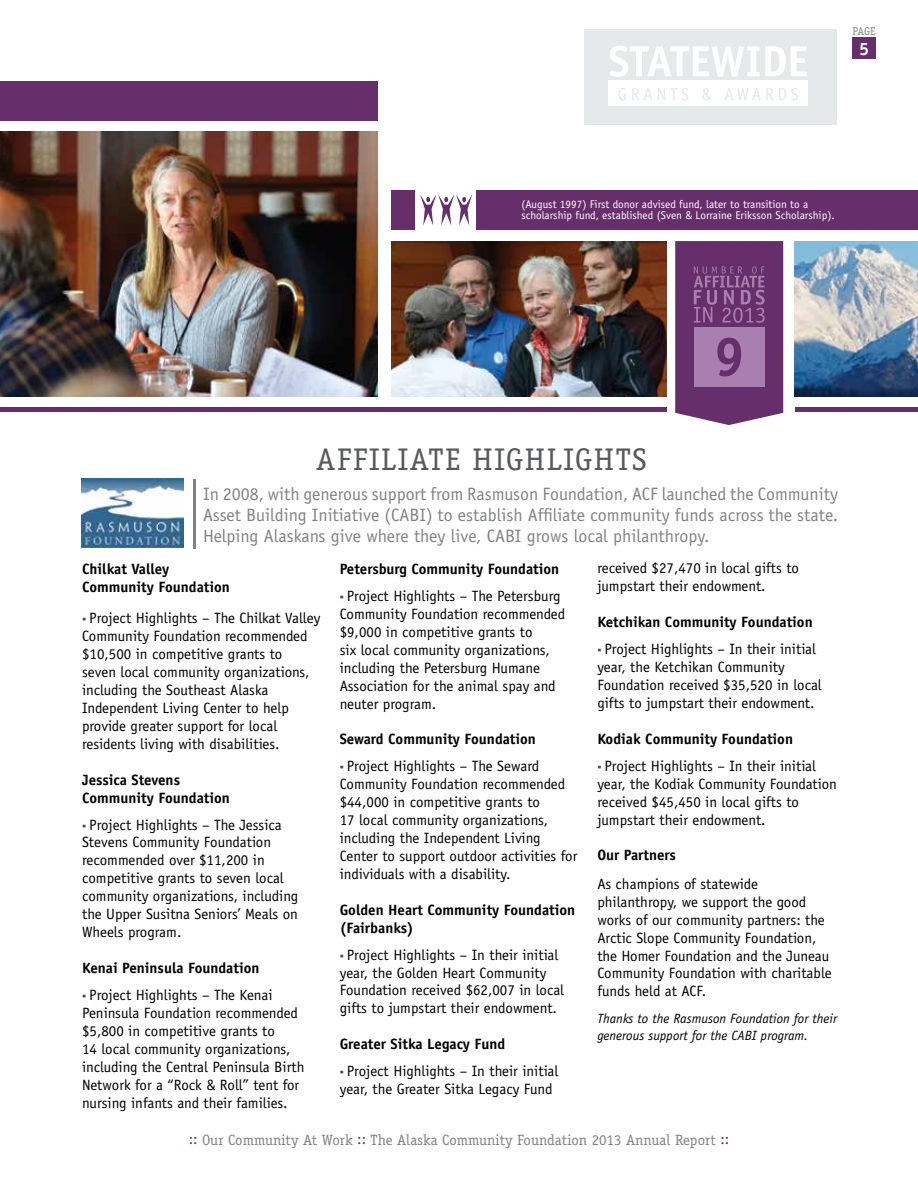
<style>
.page{position:relative;width:918px;height:1188px;background:#fff}
.page>*{position:absolute;margin:0;border:0;box-sizing:border-box;transform-origin:0 0}
.t1{font:31.35px "Officina Serif";letter-spacing:.05em;color:#58595b}
.t2{font:18px/21px "Officina Sans";color:#808285;text-align:justify}
.t3{font:700 18px "Officina Sans";color:#fff}
.t4{font:15px/18px "Officina Sans";color:#000}
.t5{font:700 15px/18px "Officina Sans";color:#000}
.t6{font:15px "Officina Serif";color:#808285}
.t7{font:italic 13.5px/16.5px "Officina Sans";color:#000}
.t8{font:11.25px/11.2px "Officina Sans";color:#fff}
.t9{font:11.25px "Officina Serif";color:#858689}
.s1{font-family:"Georgia";font-size:12px;color:#662e6b}
.s2{color:#662e6b}
</style>
<div class="page">
<div style="left:852px;top:38px;width:24px;height:21px;background:#662e6b"></div>
<div style="left:0;top:407px;width:667px;height:5px;background:#662e6b"></div>
<div style="left:796px;top:407px;width:122px;height:5px;background:#662e6b"></div>
<img style="left:794px;top:241px;width:124px;height:155px">
<img style="left:392px;top:241px;width:275px;height:155px">
<div style="left:0;top:81px;width:378px;height:40px;background:#662e6b"></div>
<div style="left:392px;top:190px;width:23px;height:40px;background:#662e6b"></div>
<div style="left:476px;top:190px;width:442px;height:40px;background:#662e6b"></div>
<img style="left:0;top:132px;width:378px;height:264px">
<svg style="left:420px;top:194px;width:52px;height:31px"></svg>
<svg style="left:675px;top:241px;width:108px;height:184px;background:#7c4a82"></svg>
<img style="left:81px;top:478px;width:102px;height:69px">
<hr style="left:193px;top:479px;width:3px;height:69px;background:#808285">
<div style="left:584px;top:29px;width:252px;height:96px;background:#e7e8e9"></div>
<div style="left:609px;top:80px;width:199px;height:26px;background:#fff"></div>
<svg style="left:610px;top:46px;width:197px;height:31px"></svg>
<svg style="left:619px;top:88px;width:179px;height:12px"></svg>
<p class="t9" style="left:852px;top:25px;width:25px">PAGE</p>
<p class="t3" style="left:859px;top:38px;width:11px">5</p>
<p class="t8" style="left:521px;top:199px;width:315px">(August 1997) First donor advised fund, later to transition to a scholarship fund, established (Sven &amp; Lorraine Eriksson Scholarship).</p>
<h1 class="t1" style="left:316px;top:441px;width:332px">AFFILIATE HIGHLIGHTS</h1>
<p class="t2" style="left:203px;top:484px;width:637px">In 2008, with generous support from Rasmuson Foundation, ACF launched the Community Asset Building Initiative (CABI) to establish Affiliate community funds across the state.<br>Helping Alaskans give where they live, CABI grows local philanthropy.</p>
<p class="t5" style="left:82px;top:560px;width:149px">Chilkat Valley<br>Community Foundation</p>
<p class="t4" style="left:82px;top:609px;width:240px"><span class="s1">▪</span> Project Highlights – The Chilkat Valley Community Foundation recommended $10,500 in competitive grants to<br>seven local community organizations, including the Southeast Alaska Independent Living Center to help provide greater support for local residents living with disabilities.</p>
<p class="t5" style="left:82px;top:770px;width:149px">Jessica Stevens<br>Community Foundation</p>
<p class="t4" style="left:82px;top:816px;width:218px"><span class="s1">▪</span> Project Highlights – The Jessica<br>Stevens Community Foundation recommended over $11,200 in competitive grants to seven local community organizations, including the Upper Susitna Seniors’ Meals on<br>Wheels program.</p>
<p class="t5" style="left:82px;top:959px;width:179px">Kenai Peninsula Foundation</p>
<p class="t4" style="left:82px;top:986px;width:224px"><span class="s1">▪</span> Project Highlights – The Kenai Peninsula Foundation recommended $5,800 in competitive grants to<br>14 local community organizations, including the Central Peninsula Birth Network for a “Rock &amp; Roll” tent for nursing infants and their families.</p>
<p class="t5" style="left:340px;top:560px;width:221px">Petersburg Community Foundation</p>
<p class="t4" style="left:340px;top:587px;width:227px"><span class="s1">▪</span> Project Highlights – The Petersburg<br>Community Foundation recommended $9,000 in competitive grants to<br>six local community organizations, including the Petersburg Humane<br>Association for the animal spay and neuter program.</p>
<p class="t5" style="left:340px;top:730px;width:198px">Seward Community Foundation</p>
<p class="t4" style="left:340px;top:757px;width:239px"><span class="s1">▪</span> Project Highlights – The Seward Community Foundation recommended $44,000 in competitive grants to<br>17 local community organizations, including the Independent Living Center to support outdoor activities for individuals with a disability.</p>
<p class="t5" style="left:340px;top:900px;width:237px">Golden Heart Community Foundation (Fairbanks)</p>
<p class="t4" style="left:340px;top:946px;width:226px"><span class="s1">▪</span> Project Highlights – In their initial year, the Golden Heart Community Foundation received $62,007 in local gifts to jumpstart their endowment.</p>
<p class="t5" style="left:340px;top:1035px;width:167px">Greater Sitka Legacy Fund</p>
<p class="t4" style="left:340px;top:1062px;width:220px"><span class="s1">▪</span> Project Highlights – In their initial year, the Greater Sitka Legacy Fund</p>
<p class="t4" style="left:597px;top:559px;width:203px">received $27,470 in local gifts to jumpstart their endowment.</p>
<p class="t5" style="left:597px;top:613px;width:217px">Ketchikan Community Foundation</p>
<p class="t4" style="left:597px;top:640px;width:226px"><span class="s1">▪</span> Project Highlights – In their initial year, the Ketchikan Community Foundation received $35,520 in local gifts to jumpstart their endowment.</p>
<p class="t5" style="left:597px;top:730px;width:197px">Kodiak Community Foundation</p>
<p class="t4" style="left:597px;top:757px;width:241px"><span class="s1">▪</span> Project Highlights – In their initial year, the Kodiak Community Foundation received $45,450 in local gifts to jumpstart their endowment.</p>
<p class="t5" style="left:597px;top:846px;width:80px">Our Partners</p>
<p class="t4" style="left:597px;top:875px;width:236px">As champions of statewide philanthropy, we support the good works of our community partners: the<br>Arctic Slope Community Foundation, the Homer Foundation and the Juneau<br>Community Foundation with charitable funds held at ACF.</p>
<p class="t7" style="left:597px;top:1011px;width:241px">Thanks to the Rasmuson Foundation for their generous support for the CABI program.</p>
<p class="t6" style="left:189px;top:1131px;width:542px"><span class="s2">::</span> Our Community At Work <span class="s2">::</span> The Alaska Community Foundation 2013 Annual Report <span class="s2">::</span></p>
</div>
